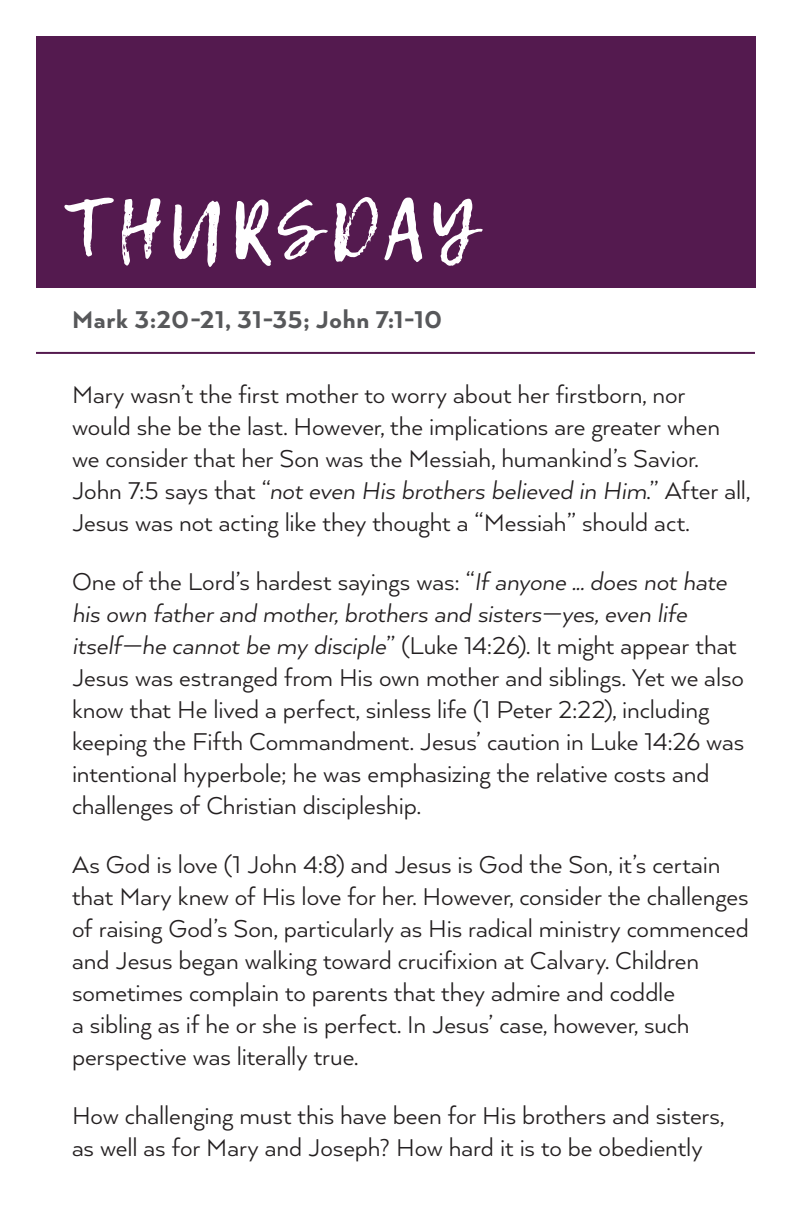
<style>
.page{position:relative;width:792px;height:1224px;background:#fff}
.page>*{position:absolute;margin:0;border:0;box-sizing:border-box;transform-origin:0 0}
.Big_weekday_title{font:80px "Lemon Tuesday";letter-spacing:.06em;color:#fff}
.Body{font:28px/32px "Arquitecta";letter-spacing:-.005em;color:#231f20}
.Weekly_verses{font:800 28px "Arquitecta";letter-spacing:.02em;color:#57585a}
.s1{font-style:italic}
</style>
<div class="page">
<div style="left:36px;top:36px;width:720px;height:252px;background:#541a4f"></div>
<hr style="left:36px;top:352px;width:719px;height:2px;background:#541a4f">
<p class="Big_weekday_title" style="left:66px;top:182px;width:412px">THURSDAY</p>
<p class="Weekly_verses" style="left:72px;top:302px;width:372px">Mark 3:20-21, 31-35; John 7:1-10</p>
<p class="Body" style="left:72px;top:377px;width:680px">Mary wasn’t the first mother to worry about her firstborn, nor would she be the last. However, the implications are greater when we consider that her Son was the Messiah, humankind’s Savior.<br>John 7:5 says that “<span class="s1">not even His brothers believed in Him</span>.” After all, Jesus was not acting like they thought a “Messiah” should act.</p>
<p class="Body" style="left:72px;top:564px;width:674px">One of the Lord’s hardest sayings was: “<span class="s1">If anyone ... does not hate his own father and mother, brothers and sisters—yes, even life itself—he cannot be my disciple</span>” (Luke 14:26). It might appear that Jesus was estranged from His own mother and siblings. Yet we also know that He lived a perfect, sinless life (1 Peter 2:22), including keeping the Fifth Commandment. Jesus’ caution in Luke 14:26 was intentional hyperbole; he was emphasizing the relative costs and challenges of Christian discipleship.</p>
<p class="Body" style="left:72px;top:847px;width:678px">As God is love (1 John 4:8) and Jesus is God the Son, it’s certain that Mary knew of His love for her. However, consider the challenges of raising God’s Son, particularly as His radical ministry commenced and Jesus began walking toward crucifixion at Calvary. Children sometimes complain to parents that they admire and coddle<br>a sibling as if he or she is perfect. In Jesus’ case, however, such perspective was literally true.</p>
<p class="Body" style="left:72px;top:1098px;width:654px">How challenging must this have been for His brothers and sisters, as well as for Mary and Joseph? How hard it is to be obediently</p>
</div>
